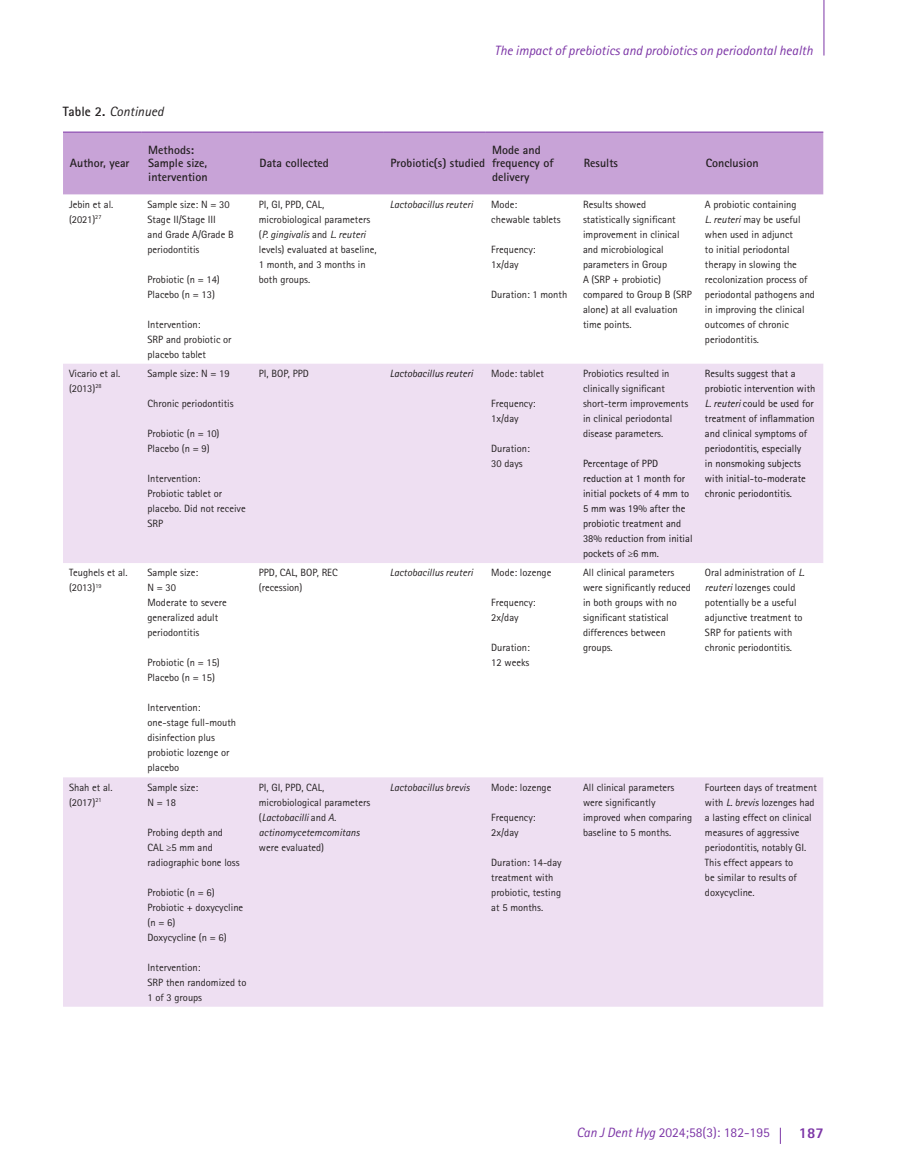
<style>
.page{position:relative;width:905px;height:1175px;background:#fff}
.page>*{position:absolute;margin:0;border:0;box-sizing:border-box;transform-origin:0 0}
.t1{font:800 15px "Rotis Sans Serif Std";color:#7c35a6}
.t2{font:italic 13.5px "Rotis Sans Serif Std";color:#7c35a6}
.t3{font:13.5px "Rotis Sans Serif Std";color:#7c35a6}
.Table_caption{font:italic 13.5px "Rotis Sans Serif Std";color:#231f20}
.Table_header_cell{font:700 12px/13.5px "Rotis Sans Serif Std";color:#231f20}
.Table_Body{font:10.5px/15px "Rotis Sans Serif Std";color:#231f20}
.Table_Body-2{font:10.5px/15px "Rotis Sans Serif Std";color:#1a1718}
.Table_Body-3{font:italic 10.5px "Rotis Sans Serif Std";color:#231f20}
.Table_Body-4{font:italic 10.5px "Rotis Sans Serif Std";color:#1a1718}
.s1{font-weight:700;font-style:normal}
.s2{font-style:italic}
</style>
<div class="page">
<hr style="left:823px;top:0;width:1px;height:56px;background:#7c35a6">
<svg style="left:780px;top:1127px;width:1px;height:16px"></svg>
<div style="left:63px;top:133px;width:760px;height:61px;background:#c8a3d7"></div>
<svg style="left:63px;top:364px;width:760px;height:642px;fill:#eedff2"></svg>
<hr style="left:63px;top:132px;width:78px;height:1px;background:#7c35a6">
<hr style="left:141px;top:132px;width:112px;height:1px;background:#7c35a6">
<hr style="left:253px;top:132px;width:131px;height:1px;background:#7c35a6">
<hr style="left:384px;top:132px;width:101px;height:1px;background:#7c35a6">
<hr style="left:485px;top:132px;width:92px;height:1px;background:#7c35a6">
<hr style="left:577px;top:132px;width:122px;height:1px;background:#7c35a6">
<hr style="left:699px;top:132px;width:124px;height:1px;background:#7c35a6">
<p class="Table_caption" style="left:63px;top:103px;width:102px"><span class="s1">Table 2.</span> Continued</p>
<p class="t2" style="left:494px;top:42px;width:320px">The impact of prebiotics and probiotics on periodontal health</p>
<p class="Table_header_cell" style="left:70px;top:156px;width:61px">Author, year</p>
<p class="Table_header_cell" style="left:148px;top:143px;width:47px">Methods:</p>
<p class="Table_header_cell" style="left:148px;top:156px;width:61px">Sample size, intervention</p>
<p class="Table_header_cell" style="left:259px;top:156px;width:71px">Data collected</p>
<p class="Table_header_cell" style="left:390px;top:156px;width:96px">Probiotic(s) studied</p>
<p class="Table_header_cell" style="left:492px;top:143px;width:63px">Mode and frequency of delivery</p>
<p class="Table_Body" style="left:69px;top:196px;width:46px">Jebin et al. (2021)<sup>27</sup></p>
<p class="Table_Body" style="left:147px;top:196px;width:84px">Sample size: N = 30</p>
<p class="Table_Body" style="left:147px;top:211px;width:88px">Stage II/Stage III and Grade A/Grade B periodontitis</p>
<p class="Table_Body" style="left:147px;top:271px;width:74px">Probiotic (n = 14)</p>
<p class="Table_Body" style="left:147px;top:286px;width:69px">Placebo (n = 13)</p>
<p class="Table_Body" style="left:147px;top:316px;width:54px">Intervention:</p>
<p class="Table_Body" style="left:147px;top:331px;width:85px">SRP and probiotic or placebo tablet</p>
<p class="Table_Body" style="left:69px;top:366px;width:53px">Vicario et al.</p>
<p class="Table_Body" style="left:69px;top:381px;width:34px">(2013)<sup>28</sup></p>
<p class="Table_Body" style="left:147px;top:366px;width:84px">Sample size: N = 19</p>
<p class="Table_Body" style="left:147px;top:396px;width:88px">Chronic periodontitis</p>
<p class="Table_Body" style="left:147px;top:426px;width:73px">Probiotic (n = 10)</p>
<p class="Table_Body" style="left:147px;top:441px;width:64px">Placebo (n = 9)</p>
<p class="Table_Body" style="left:147px;top:471px;width:54px">Intervention:</p>
<p class="Table_Body" style="left:147px;top:486px;width:100px">Probiotic tablet or placebo. Did not receive<br>SRP</p>
<p class="Table_Body" style="left:259px;top:196px;width:119px">PI, GI, PPD, CAL, microbiological parameters (<span class="s2">P. gingivalis</span> and <span class="s2">L. reuteri </span>levels) evaluated at baseline,<br>1 month, and 3 months in both groups.</p>
<p class="Table_Body-3" style="left:390px;top:198px;width:85px">Lactobacillus reuteri</p>
<p class="Table_Body" style="left:491px;top:196px;width:27px">Mode:</p>
<p class="Table_Body" style="left:491px;top:211px;width:71px">chewable tablets</p>
<p class="Table_Body" style="left:491px;top:241px;width:46px">Frequency:</p>
<p class="Table_Body" style="left:491px;top:256px;width:29px">1x/day</p>
<p class="Table_Body" style="left:491px;top:286px;width:78px">Duration: 1 month</p>
<p class="Table_Body" style="left:259px;top:366px;width:51px">PI, BOP, PPD</p>
<p class="Table_Body-4" style="left:390px;top:367px;width:85px">Lactobacillus reuteri</p>
<p class="Table_Body" style="left:491px;top:366px;width:54px">Mode: tablet</p>
<p class="Table_Body" style="left:491px;top:396px;width:46px">Frequency:</p>
<p class="Table_Body" style="left:491px;top:411px;width:29px">1x/day</p>
<p class="Table_Body" style="left:491px;top:441px;width:40px">Duration:</p>
<p class="Table_Body" style="left:491px;top:456px;width:33px">30 days</p>
<p class="Table_Body" style="left:69px;top:565px;width:60px">Teughels et al.</p>
<p class="Table_Body" style="left:69px;top:580px;width:34px">(2013)<sup>19</sup></p>
<p class="Table_Body" style="left:69px;top:779px;width:45px">Shah et al.</p>
<p class="Table_Body" style="left:69px;top:794px;width:34px">(2017)<sup>21</sup></p>
<p class="Table_Body" style="left:147px;top:565px;width:52px">Sample size:</p>
<p class="Table_Body" style="left:147px;top:580px;width:30px">N = 30</p>
<p class="Table_Body" style="left:147px;top:595px;width:81px">Moderate to severe generalized adult periodontitis</p>
<p class="Table_Body" style="left:147px;top:655px;width:74px">Probiotic (n = 15)</p>
<p class="Table_Body" style="left:147px;top:670px;width:69px">Placebo (n = 15)</p>
<p class="Table_Body" style="left:147px;top:700px;width:54px">Intervention:</p>
<p class="Table_Body" style="left:147px;top:715px;width:90px">one-stage full-mouth disinfection plus probiotic lozenge or placebo</p>
<p class="Table_Body" style="left:147px;top:779px;width:52px">Sample size:</p>
<p class="Table_Body" style="left:147px;top:794px;width:30px">N = 18</p>
<p class="Table_Body" style="left:147px;top:824px;width:94px">Probing depth and<br>CAL ≥5 mm and radiographic bone loss</p>
<p class="Table_Body" style="left:147px;top:884px;width:69px">Probiotic (n = 6)</p>
<p class="Table_Body" style="left:147px;top:899px;width:97px">Probiotic + doxycycline (n = 6)</p>
<p class="Table_Body" style="left:147px;top:929px;width:81px">Doxycycline (n = 6)</p>
<p class="Table_Body" style="left:147px;top:959px;width:54px">Intervention:</p>
<p class="Table_Body" style="left:147px;top:974px;width:100px">SRP then randomized to<br>1 of 3 groups</p>
<p class="Table_Body" style="left:259px;top:565px;width:80px">PPD, CAL, BOP, REC (recession)</p>
<p class="Table_Body-3" style="left:390px;top:566px;width:85px">Lactobacillus reuteri</p>
<p class="Table_Body" style="left:491px;top:565px;width:62px">Mode: lozenge</p>
<p class="Table_Body" style="left:491px;top:595px;width:46px">Frequency:</p>
<p class="Table_Body" style="left:491px;top:610px;width:29px">2x/day</p>
<p class="Table_Body" style="left:491px;top:640px;width:40px">Duration:</p>
<p class="Table_Body" style="left:491px;top:655px;width:40px">12 weeks</p>
<p class="Table_Body" style="left:259px;top:779px;width:113px">PI, GI, PPD, CAL, microbiological parameters (<span class="s2">Lactobacilli</span> and <span class="s2">A. actinomycetemcomitans </span>were evaluated)</p>
<p class="Table_Body-3" style="left:390px;top:781px;width:81px">Lactobacillus brevis</p>
<p class="Table_Body" style="left:491px;top:779px;width:62px">Mode: lozenge</p>
<p class="Table_Body" style="left:491px;top:809px;width:46px">Frequency:</p>
<p class="Table_Body" style="left:491px;top:824px;width:29px">2x/day</p>
<p class="Table_Body" style="left:491px;top:854px;width:72px">Duration: 14-day treatment with probiotic, testing at 5 months.</p>
<p class="Table_header_cell" style="left:583px;top:156px;width:36px">Results</p>
<p class="Table_header_cell" style="left:705px;top:156px;width:54px">Conclusion</p>
<p class="Table_Body" style="left:583px;top:196px;width:110px">Results showed statistically significant improvement in clinical and microbiological parameters in Group<br>A (SRP + probiotic) compared to Group B (SRP alone) at all evaluation time points.</p>
<p class="Table_Body" style="left:705px;top:196px;width:111px">A probiotic containing<br><span class="s2">L. reuteri</span> may be useful when used in adjunct<br>to initial periodontal therapy in slowing the recolonization process of periodontal pathogens and in improving the clinical outcomes of chronic periodontitis.</p>
<p class="Table_Body" style="left:583px;top:366px;width:107px">Probiotics resulted in clinically significant short-term improvements in clinical periodontal disease parameters.</p>
<p class="Table_Body-2" style="left:583px;top:456px;width:111px">Percentage of PPD reduction at 1 month for initial pockets of 4 mm to<br>5 mm was 19% after the probiotic treatment and<br>38% reduction from initial pockets of ≥6 mm.</p>
<p class="Table_Body-2" style="left:705px;top:366px;width:112px">Results suggest that a probiotic intervention with<br><span class="s2">L. reuteri</span> could be used for treatment of inflammation and clinical symptoms of periodontitis, especially<br>in nonsmoking subjects with initial-to-moderate chronic periodontitis.</p>
<p class="Table_Body" style="left:583px;top:565px;width:109px">All clinical parameters were significantly reduced in both groups with no significant statistical differences between groups.</p>
<p class="Table_Body" style="left:705px;top:565px;width:101px">Oral administration of <span class="s2">L. reuteri</span> lozenges could potentially be a useful adjunctive treatment to<br>SRP for patients with chronic periodontitis.</p>
<p class="Table_Body" style="left:583px;top:779px;width:111px">All clinical parameters were significantly improved when comparing baseline to 5 months.</p>
<p class="Table_Body" style="left:705px;top:779px;width:113px">Fourteen days of treatment with <span class="s2">L. brevis</span> lozenges had a lasting effect on clinical measures of aggressive periodontitis, notably GI.<br>This effect appears to<br>be similar to results of doxycycline.</p>
<p class="t3" style="left:576px;top:1124px;width:195px"><span class="s2">Can J Dent Hyg</span> 2024;58(3): 182-195</p>
<h1 class="t1" style="left:798px;top:1123px;width:27px">187</h1>
</div>
